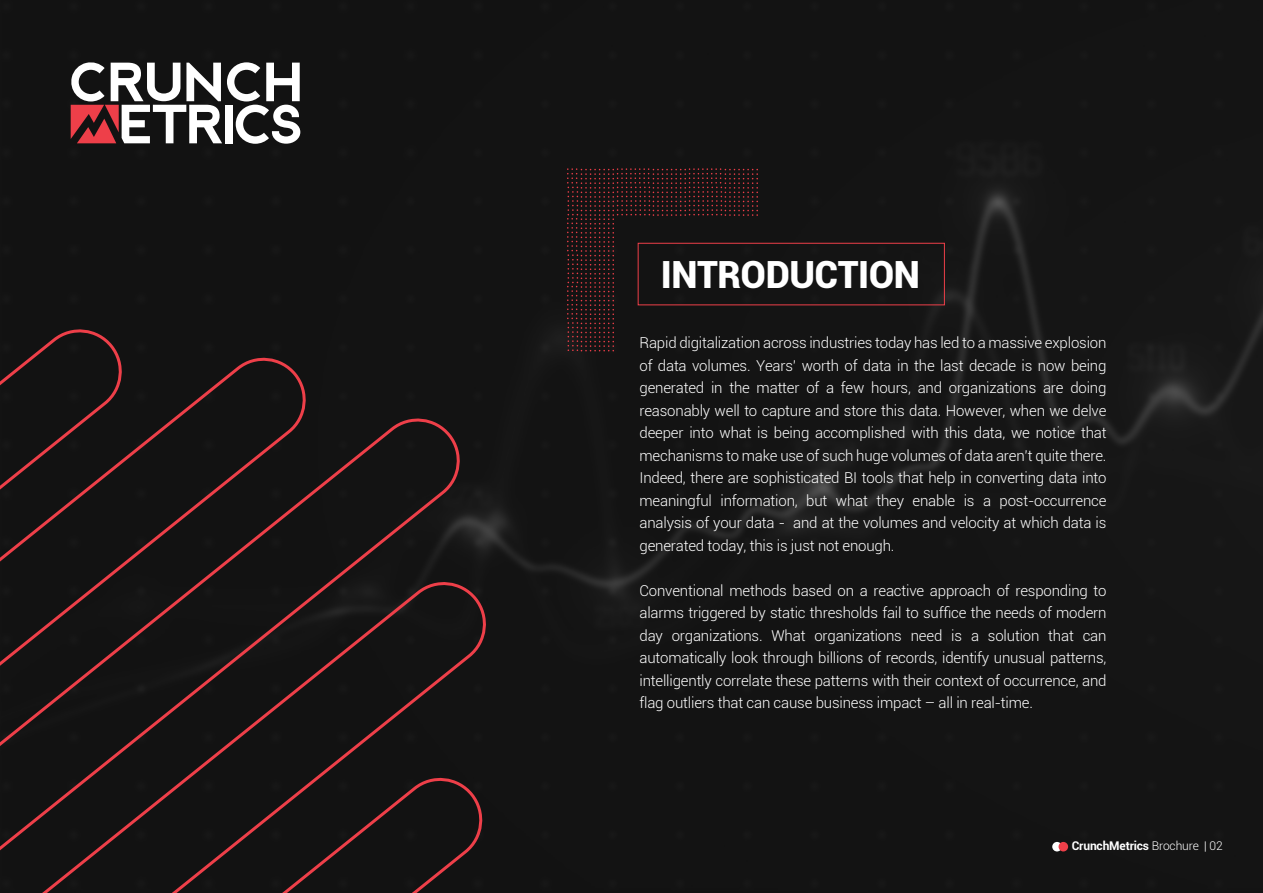
<style>
.page{position:relative;width:1263px;height:893px;background:#161616}
.page>*{position:absolute;margin:0;border:0;box-sizing:border-box;transform-origin:0 0}
.t1{font:900 37.5px "Roboto";letter-spacing:-.01em;color:#fff}
.t2{font:300 15px/22.5px "Roboto";letter-spacing:-.01em;color:#fff;text-align:justify}
.t3{font:700 12px "Roboto";letter-spacing:-.01em;color:#fff}
.s1{font-weight:300}
</style>
<div class="page">
<svg style="left:70px;top:62px;width:230px;height:82px"></svg>
<div style="left:638px;top:243px;width:307px;height:62px;border:1px solid #ee3f49"></div>
<svg style="left:567px;top:168px;width:191px;height:183px"></svg>
<svg style="left:465px;top:786px;width:18px;height:68px"></svg>
<svg style="left:0;top:418px;width:465px;height:475px"></svg>
<svg style="left:0;top:357px;width:311px;height:406px"></svg>
<svg style="left:0;top:329px;width:127px;height:323px"></svg>
<div style="left:1052px;top:842px;width:10px;height:9px;background:#fff;border-radius:50%"></div>
<div style="left:1058px;top:842px;width:10px;height:9px;background:#ee3f49;border-radius:50%"></div>
<h1 class="t1" style="left:661px;top:248px;width:261px">INTRODUCTION</h1>
<p class="t2" style="left:639px;top:331px;width:469px">Rapid digitalization across industries today has led to a massive explosion of data volumes. Years’ worth of data in the last decade is now being generated in the matter of a few hours, and organizations are doing reasonably well to capture and store this data. However, when we delve deeper into what is being accomplished with this data, we notice that mechanisms to make use of such huge volumes of data aren’t quite there.<br>Indeed, there are sophisticated BI tools that help in converting data into meaningful information, but what they enable is a post-occurrence analysis of your data - and at the volumes and velocity at which data is generated today, this is just not enough.</p>
<p class="t2" style="left:639px;top:579px;width:469px">Conventional methods based on a reactive approach of responding to alarms triggered by static thresholds fail to suffice the needs of modern day organizations. What organizations need is a solution that can automatically look through billions of records, identify unusual patterns, intelligently correlate these patterns with their context of occurrence, and flag outliers that can cause business impact – all in real-time.</p>
<p class="t3" style="left:1072px;top:837px;width:152px">CrunchMetrics <span class="s1">Brochure | 02</span></p>
</div>
